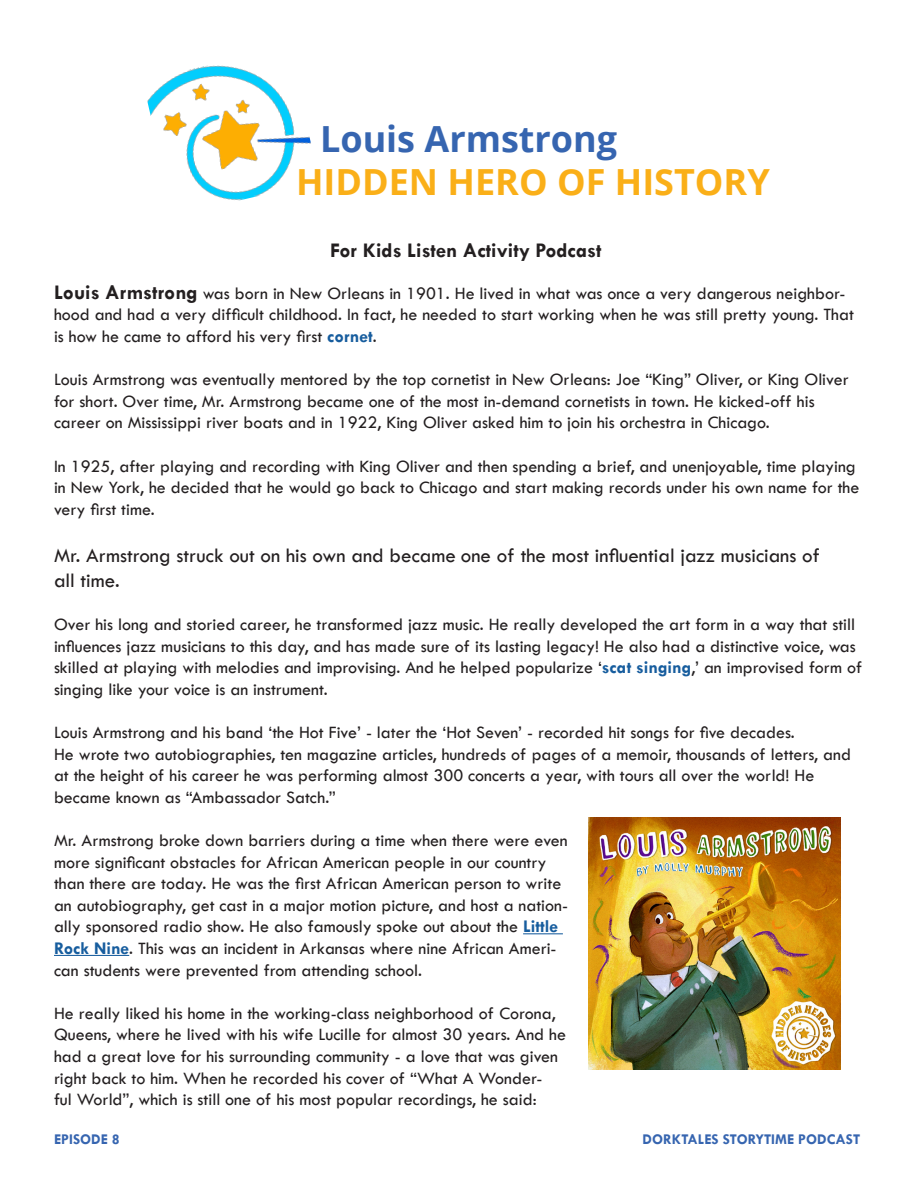
<style>
.page{position:relative;width:918px;height:1188px;background:#fff}
.page>*{position:absolute;margin:0;border:0;box-sizing:border-box;transform-origin:0 0}
.t1{font:700 36px "Open Sans";color:#faaf18}
.t2{font:700 36px "Open Sans";color:#3665b0}
.t3{font:21px "Tw Cen";color:#231f20}
.t4{font:700 21px "Tw Cen";color:#231f20}
.t5{font:18px/21.6px "Tw Cen";color:#231f20}
.t6{font:700 15px "Tw Cen";color:#3665b0}
.s1{font-weight:700;font-size:21px}
.s2{font-weight:700;color:#175d9e}
</style>
<div class="page">
<img style="left:588px;top:817px;width:253px;height:253px">
<hr style="left:523px;top:933px;width:40px;height:1px;background:#175d9e">
<hr style="left:54px;top:955px;width:75px;height:1px;background:#175d9e">
<img style="left:147px;top:65px;width:164px;height:136px">
<p class="t2" style="left:320px;top:113px;width:299px">Louis Armstrong</p>
<p class="t1" style="left:296px;top:156px;width:475px">HIDDEN HERO OF HISTORY</p>
<p class="t4" style="left:330px;top:238px;width:273px">For Kids Listen Activity Podcast</p>
<p class="t5" style="left:54px;top:282px;width:801px"><span class="s1">Louis Armstrong</span> was born in New Orleans in 1901. He lived in what was once a very dangerous neighbor&shy;hood and had a very difficult childhood. In fact, he needed to start working when he was still pretty young. That is how he came to afford his very first <span class="s2">cornet</span>.</p>
<p class="t5" style="left:54px;top:369px;width:796px">Louis Armstrong was eventually mentored by the top cornetist in New Orleans: Joe “King” Oliver, or King Oliver for short. Over time, Mr. Armstrong became one of the most in-demand cornetists in town. He kicked-off his</p>
<p class="t5" style="left:54px;top:412px;width:717px">career on Mississippi river boats and in 1922, King Oliver asked him to join his orchestra in Chicago.</p>
<p class="t5" style="left:54px;top:455px;width:807px">In 1925, after playing and recording with King Oliver and then spending a brief, and unenjoyable, time playing in New York, he decided that he would go back to Chicago and start making records under his own name for the very first time.</p>
<p class="t3" style="left:54px;top:542px;width:767px">Mr. Armstrong struck out on his own and became one of the most influential jazz musicians of</p>
<p class="t3" style="left:54px;top:568px;width:67px">all time.</p>
<p class="t5" style="left:54px;top:614px;width:810px">Over his long and storied career, he transformed jazz music. He really developed the art form in a way that still influences jazz musicians to this day, and has made sure of its lasting legacy! He also had a distinctive voice, was skilled at playing with melodies and improvising. And he helped popularize ‘<span class="s2">scat singing</span>,’ an improvised form of singing like your voice is an instrument.</p>
<p class="t5" style="left:54px;top:722px;width:742px">Louis Armstrong and his band ‘the Hot Five’ - later the ‘Hot Seven’ - recorded hit songs for five decades.</p>
<p class="t5" style="left:54px;top:743px;width:798px">He wrote two autobiographies, ten magazine articles, hundreds of pages of a memoir, thousands of letters, and at the height of his career he was performing almost 300 concerts a year, with tours all over the world! He</p>
<p class="t5" style="left:54px;top:786px;width:283px">became known as “Ambassador Satch.”</p>
<p class="t5" style="left:54px;top:830px;width:516px">Mr. Armstrong broke down barriers during a time when there were even more significant obstacles for African American people in our country than there are today. He was the first African American person to write an autobiography, get cast in a major motion picture, and host a nation&shy;ally sponsored radio show. He also famously spoke out about the <span class="s2">Little Rock Nine</span>. This was an incident in Arkansas where nine African Ameri&shy;can students were prevented from attending school.</p>
<p class="t5" style="left:54px;top:1002px;width:514px">He really liked his home in the working-class neighborhood of Corona, Queens, where he lived with his wife Lucille for almost 30 years. And he had a great love for his surrounding community - a love that was given right back to him. When he recorded his cover of “What A Wonder-<br>ful World”, which is still one of his most popular recordings, he said:</p>
<p class="t6" style="left:54px;top:1131px;width:67px">EPISODE 8</p>
<p class="t6" style="left:643px;top:1131px;width:219px">DORKTALES STORYTIME PODCAST</p>
</div>
